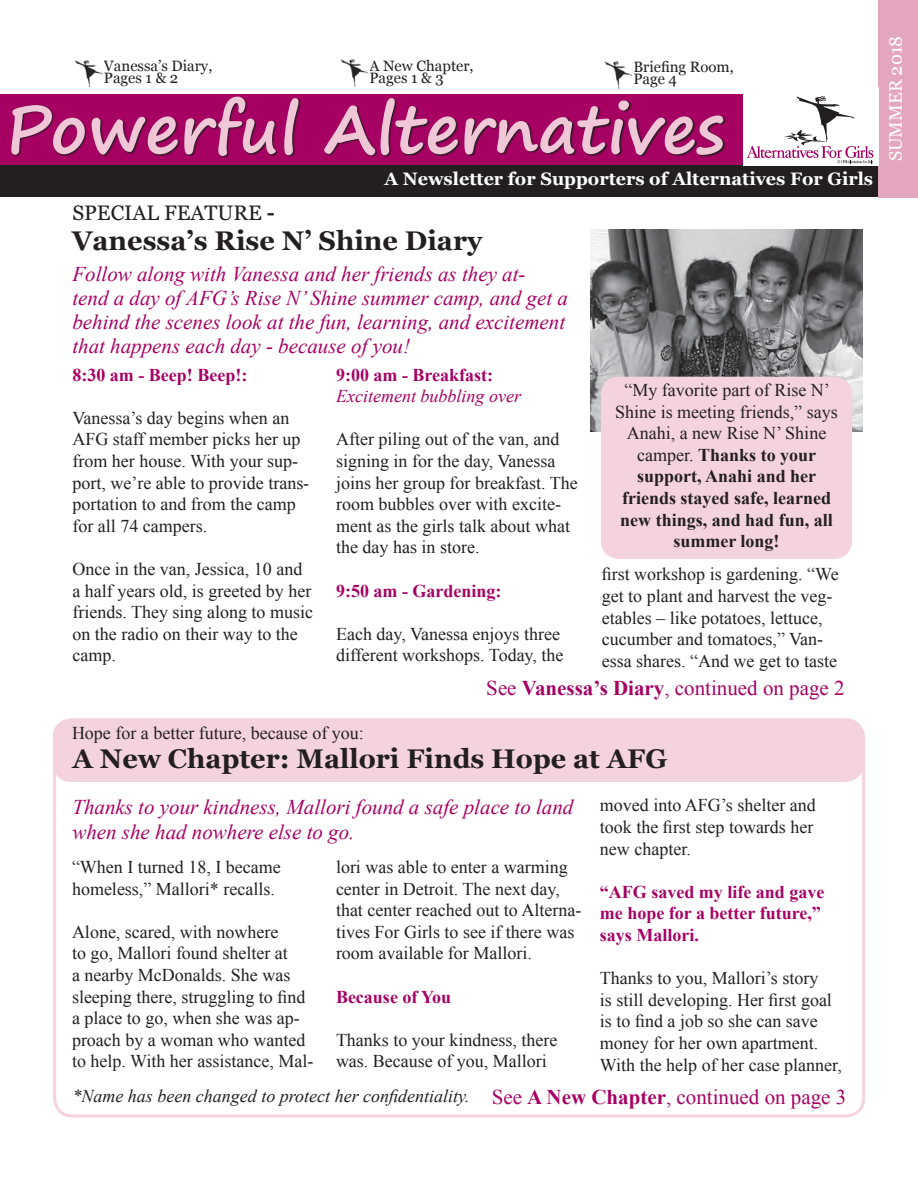
<style>
.page{position:relative;width:918px;height:1188px;background:#fff}
.page>*{position:absolute;margin:0;border:0;box-sizing:border-box;transform-origin:0 0}
.t1{font:700 66px "Segoe Print";color:#f0c7d6}
.t2{font:700 27px "Georgia";color:#231f20}
.t3{font:italic 21px/24px "Times New Roman";color:#a70063}
.t4{font:21px "Times New Roman";color:#a70063}
.t5{font:21px "Georgia";color:#231f20}
.t6{font:18px/21.6px "Times New Roman";color:#231f20}
.t7{font:700 18px/21.6px "Times New Roman";color:#a70063}
.t8{font:700 18px/21.6px "Times New Roman";color:#231f20;text-align:center}
.t9{font:italic 18px "Times New Roman";color:#231f20}
.t10{font:700 18px "Georgia";color:#fff}
.t11{font:italic 18px "Times New Roman";color:#a70063}
.t12{font:18px "Georgia";color:#fff}
.t13{font:15px "Georgia";color:#231f20}
.s1{font-weight:700}
</style>
<div class="page">
<div style="left:0;top:94px;width:863px;height:100px;background:#a70063"></div>
<div style="left:0;top:166px;width:879px;height:31px;background:#231f20"></div>
<svg style="left:11px;top:96px;width:715px;height:62px"></svg>
<div style="left:878px;top:0;width:40px;height:197px;background:#e4a6be"></div>
<img style="left:74px;top:60px;width:29px;height:27px">
<img style="left:340px;top:59px;width:28px;height:27px">
<img style="left:604px;top:61px;width:29px;height:28px">
<div style="left:53px;top:718px;width:810px;height:64px;background:#f4d2de;border-radius:18px"></div>
<img style="left:591px;top:230px;width:271px;height:201px">
<div style="left:601px;top:377px;width:251px;height:182px;background:#f4d2de;border-radius:18px"></div>
<div style="left:744px;top:87px;width:134px;height:79px;background:#fff"></div>
<svg style="left:747px;top:96px;width:126px;height:67px"></svg>
<p class="t13" style="left:104px;top:57px;width:110px">Vanessa’s Diary,</p>
<p class="t13" style="left:104px;top:69px;width:76px">Pages 1 &amp; 2</p>
<p class="t13" style="left:369px;top:57px;width:106px">A New Chapter,</p>
<p class="t13" style="left:369px;top:69px;width:76px">Pages 1 &amp; 3</p>
<p class="t13" style="left:633px;top:57px;width:102px">Briefing Room,</p>
<p class="t13" style="left:633px;top:69px;width:45px">Page 4</p>
<p class="t1" style="left:5px;top:69px;width:721px">Powerful Alternatives</p>
<p class="t5" style="left:72px;top:200px;width:204px">SPECIAL FEATURE <span class="s1">-</span></p>
<p class="t10" style="left:385px;top:167px;width:490px">A Newsletter for Supporters of Alternatives For Girls</p>
<p class="t2" style="left:72px;top:223px;width:412px">Vanessa’s Rise N’ Shine Diary</p>
<p class="t3" style="left:72px;top:261px;width:497px">Follow along with Vanessa and her friends as they at-<br>tend a day of AFG’s Rise N’ Shine summer camp, and get a behind the scenes look at the fun, learning, and excitement that happens each day - because of you!</p>
<p class="t7" style="left:336px;top:363px;width:159px">9:00 am - Breakfast:</p>
<p class="t11" style="left:336px;top:384px;width:186px">Excitement bubbling over</p>
<p class="t6" style="left:336px;top:428px;width:243px">After piling out of the van, and signing in for the day, Vanessa joins her group for breakfast. The room bubbles over with excite&shy;ment as the girls talk about what the day has in store.</p>
<p class="t7" style="left:336px;top:579px;width:167px">9:50 am - Gardening:</p>
<p class="t6" style="left:336px;top:623px;width:229px">Each day, Vanessa enjoys three different workshops. Today, the</p>
<p class="t7" style="left:72px;top:363px;width:176px">8:30 am - Beep! Beep!:</p>
<p class="t6" style="left:72px;top:407px;width:238px">Vanessa’s day begins when an<br>AFG staff member picks her up from her house. With your sup&shy;port, we’re able to provide trans&shy;portation to and from the camp for all 74 campers.</p>
<p class="t6" style="left:72px;top:558px;width:242px">Once in the van, Jessica, 10 and a half years old, is greeted by her friends. They sing along to music on the radio on their way to the camp.</p>
<p class="t6" style="left:615px;top:379px;width:224px;text-align:center">“My favorite part of Rise N’<br>Shine is meeting friends,” says<br>Anahi, a new Rise N’ Shine camper. <span class="s1">Thanks to your</span></p>
<p class="t8" style="left:620px;top:465px;width:214px">support, Anahi and her friends stayed safe, learned new things, and had fun, all</p>
<p class="t8" style="left:673px;top:530px;width:108px">summer long!</p>
<p class="t6" style="left:602px;top:563px;width:239px">first workshop is gardening. “We get to plant and harvest the veg&shy;etables – like potatoes, lettuce, cucumber and tomatoes,” Van&shy;essa shares. “And we get to taste</p>
<p class="t6" style="left:72px;top:722px;width:293px">Hope for a better future, because of you:</p>
<p class="t4" style="left:486px;top:674px;width:360px">See <span class="s1">Vanessa’s Diary</span>, continued on page 2</p>
<p class="t2" style="left:72px;top:742px;width:596px">A New Chapter: Mallori Finds Hope at AFG</p>
<p class="t6" style="left:600px;top:794px;width:217px">moved into AFG’s shelter and took the first step towards her new chapter.</p>
<p class="t7" style="left:600px;top:881px;width:226px">“AFG saved my life and gave me hope for a better future,” says Mallori.</p>
<p class="t6" style="left:600px;top:967px;width:243px">Thanks to you, Mallori’s story<br>is still developing. Her first goal is to find a job so she can save money for her own apartment.<br>With the help of her case planner,</p>
<p class="t3" style="left:72px;top:793px;width:503px;line-height:25.2px">Thanks to your kindness, Mallori found a safe place to land when she had nowhere else to go.</p>
<p class="t6" style="left:72px;top:856px;width:210px">“When I turned 18, I became homeless,” Mallori* recalls.</p>
<p class="t6" style="left:72px;top:921px;width:243px">Alone, scared, with nowhere<br>to go, Mallori found shelter at<br>a nearby McDonalds. She was sleeping there, struggling to find a place to go, when she was ap&shy;proach by a woman who wanted to help. With her assistance, Mal-</p>
<p class="t6" style="left:336px;top:856px;width:247px">lori was able to enter a warming center in Detroit. The next day, that center reached out to Alterna&shy;tives For Girls to see if there was room available for Mallori.</p>
<p class="t7" style="left:336px;top:985px;width:117px">Because of You</p>
<p class="t6" style="left:336px;top:1029px;width:223px">Thanks to your kindness, there was. Because of you, Mallori</p>
<p class="t4" style="left:492px;top:1083px;width:356px">See <span class="s1">A New Chapter</span>, continued on page 3</p>
<p class="t9" style="left:72px;top:1083px;width:399px">*Name has been changed to protect her confidentiality.</p>
<p class="t12" style="left:885px;top:161px;width:127px;rotate:-90deg">SUMMER 2018</p>
</div>
